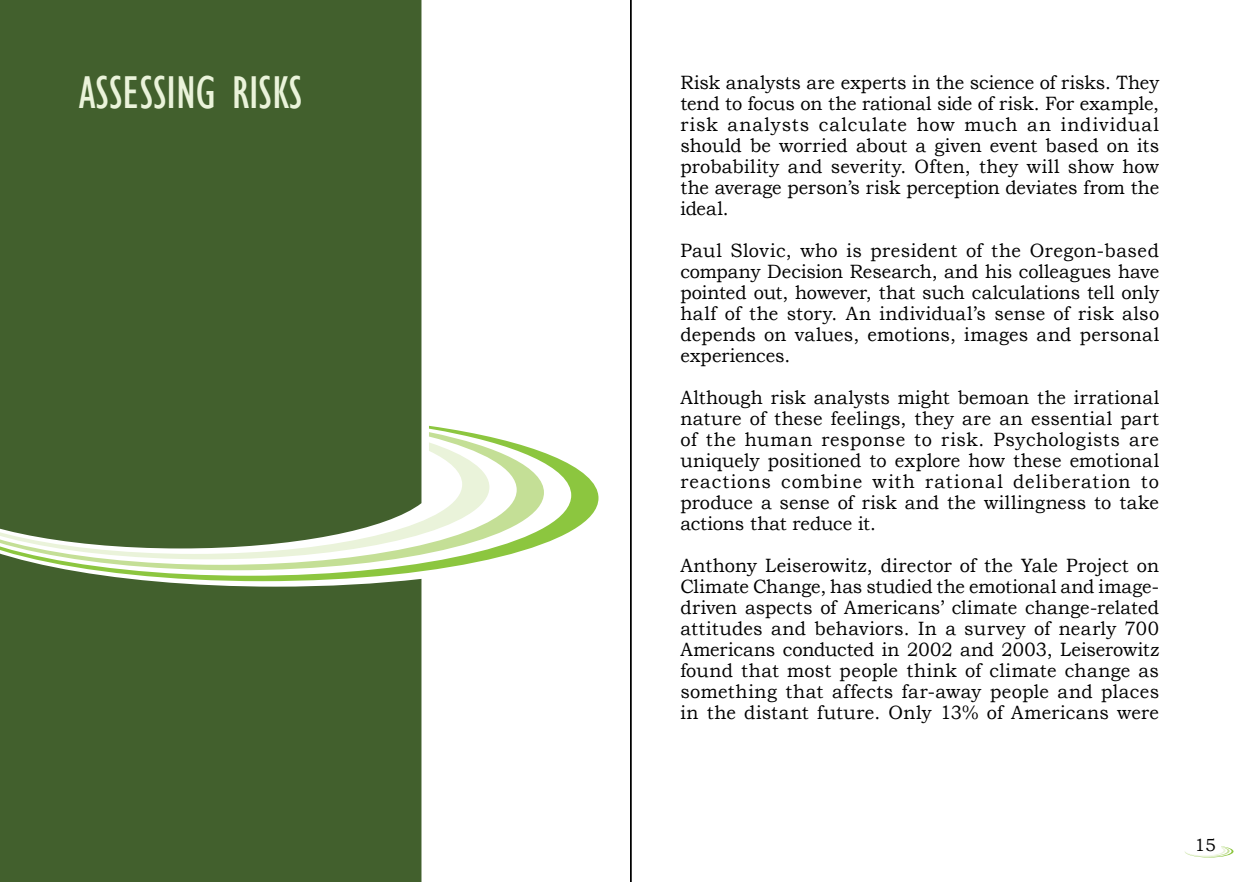
<style>
.page{position:relative;width:1260px;height:882px;background:#fff}
.page>*{position:absolute;margin:0;border:0;box-sizing:border-box;transform-origin:0 0}
.t1{font:condensed 47.25px "Gill Sans";color:#eaf3da}
.t2{font:19.25px/21px "Bookman Old Style";letter-spacing:.005em;color:#000;text-align:justify;scale:.95 1}
.t3{font:17.5px "Bookman Old Style";color:#000}
</style>
<div class="page">
<div style="left:0;top:0;width:421px;height:882px;background:#42602d"></div>
<svg style="left:0;top:426px;width:598px;height:155px"></svg>
<svg style="left:0;top:432px;width:544px;height:138px"></svg>
<svg style="left:0;top:442px;width:489px;height:117px;fill:#42602d"></svg>
<h1 class="t1" style="left:79px;top:65px;width:225px">ASSESSING RISKS</h1>
<p class="t2" style="left:680px;top:72px;width:506px">Risk analysts are experts in the science of risks. They tend to focus on the rational side of risk. For example, risk analysts calculate how much an individual should be worried about a given event based on its probability and severity. Often, they will show how the average person’s risk perception deviates from the ideal.</p>
<p class="t2" style="left:680px;top:240px;width:506px">Paul Slovic, who is president of the Oregon-based company Decision Research, and his colleagues have pointed out, however, that such calculations tell only half of the story. An individual’s sense of risk also depends on values, emotions, images and personal experiences.</p>
<p class="t2" style="left:680px;top:387px;width:505px">Although risk analysts might bemoan the irrational nature of these feelings, they are an essential part of the human response to risk. Psychologists are uniquely positioned to explore how these emotional reactions combine with rational deliberation to produce a sense of risk and the willingness to take actions that reduce it.</p>
<p class="t2" style="left:680px;top:555px;width:505px">Anthony Leiserowitz, director of the Yale Project on Climate Change, has studied the emotional and image&shy;driven aspects of Americans’ climate change-related attitudes and behaviors. In a survey of nearly 700<br>Americans conducted in 2002 and 2003, Leiserowitz found that most people think of climate change as something that affects far-away people and places in the distant future. Only 13% of Americans were</p>
<p class="t3" style="left:1194px;top:834px;width:23px">15</p>
</div>
